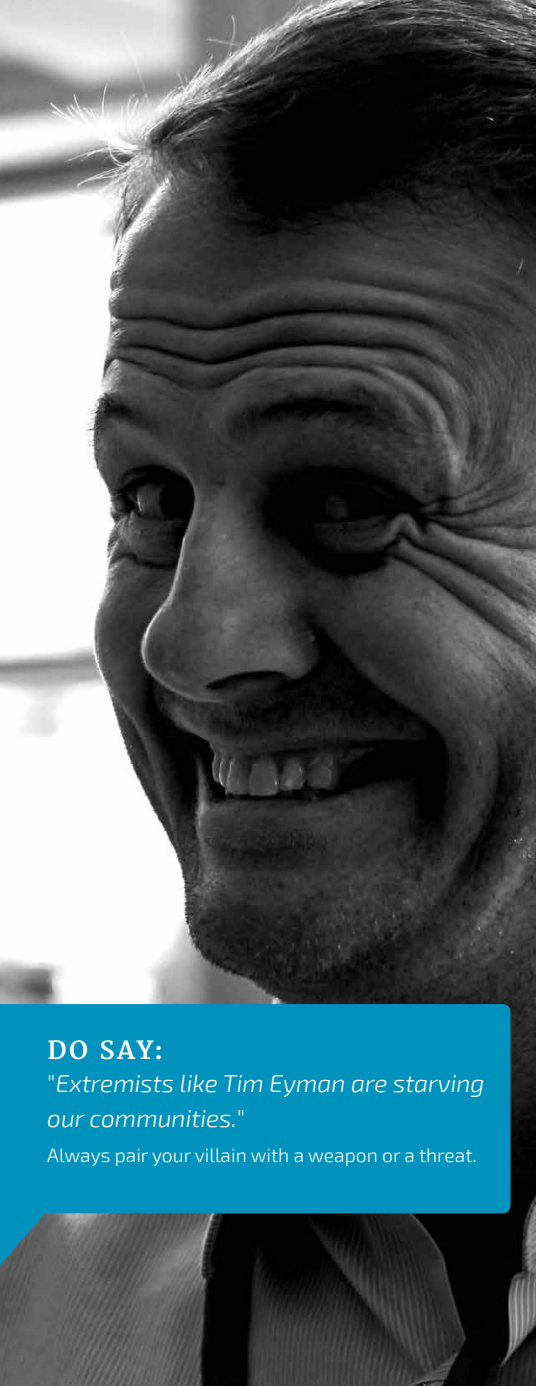
<style>
.page{position:relative;width:536px;height:1386px;background:#fff}
.page>*{position:absolute;margin:0;border:0;box-sizing:border-box;transform-origin:0 0}
.t1{font:italic 300 24.5px/35px "Exo 2";color:#fff}
.t2{font:700 24.5px "Merriweather";color:#fff}
.t3{font:300 19.25px "Exo 2";color:#fff}
.s1{font-style:normal}
</style>
<div class="page">
<img style="left:1px;top:0;width:535px;height:1386px">
<svg style="left:0;top:1213px;width:50px;height:53px;background:#347588"></svg>
<div style="left:0;top:1004px;width:510px;height:209px;background:#0092bd"></div>
<p class="t2" style="left:47px;top:1036px;width:117px">DO SAY:</p>
<p class="t1" style="left:47px;top:1065px;width:438px"><span class="s1">"</span>Extremists like Tim Eyman are starving our communities.<span class="s1">"</span></p>
<p class="t3" style="left:47px;top:1143px;width:431px">Always pair your villain with a weapon or a threat.</p>
</div>
